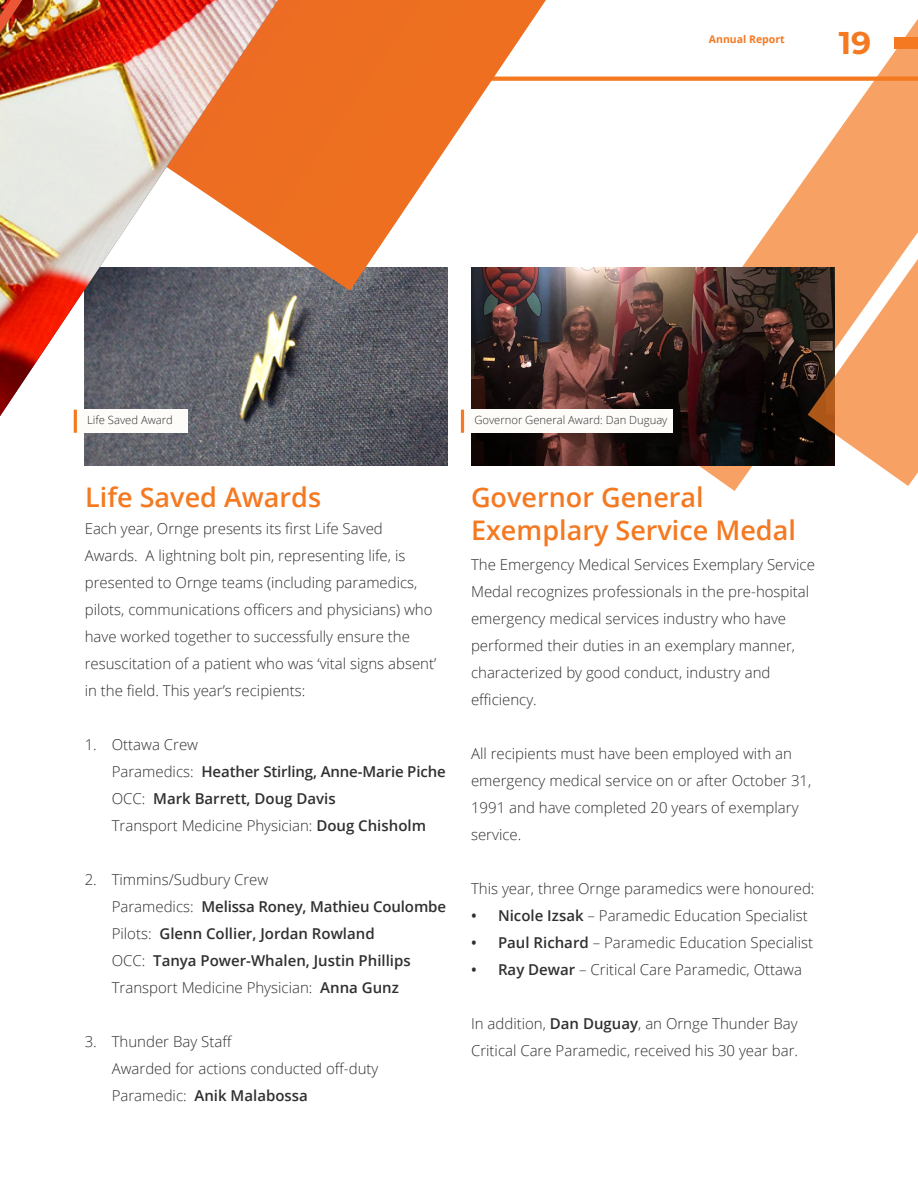
<style>
.page{position:relative;width:918px;height:1188px;background:#fff}
.page>*{position:absolute;margin:0;border:0;box-sizing:border-box;transform-origin:0 0}
.t1{font:700 31.5px "Montserrat";color:#f47921}
.Sub_Title{font:600 27px/32.4px "Open Sans";color:#f47921}
.body_text{font:300 15px/27px "Open Sans";color:#312f30}
.t2{font:600 15px/27px "Open Sans";color:#312f30}
.body_text-2{font:300 11.25px "Open Sans";color:#312f30}
.t3{font:700 10.5px "Open Sans";color:#f47921}
.s1{color:#fff}
.s2{font-weight:300}
.s3{font-weight:600}
</style>
<div class="page">
<svg style="left:546px;top:77px;width:72px;height:4px"></svg>
<svg style="left:618px;top:76px;width:174px;height:415px"></svg>
<img style="left:85px;top:291px;width:363px;height:175px">
<img style="left:471px;top:268px;width:321px;height:198px">
<svg style="left:278px;top:0;width:268px;height:291px"></svg>
<img style="left:0;top:0;width:278px;height:416px">
<svg style="left:792px;top:19px;width:126px;height:467px"></svg>
<div style="left:74px;top:410px;width:114px;height:23px;background:#fefcf9"></div>
<hr style="left:74px;top:410px;width:3px;height:23px;background:#f47921">
<div style="left:461px;top:410px;width:211px;height:23px;background:#fefcf9"></div>
<hr style="left:461px;top:410px;width:3px;height:23px;background:#f47921">
<h1 class="t1" style="left:839px;top:21px;width:34px">19</h1>
<p class="t3" style="left:709px;top:32px;width:172px">Annual Report <span class="s1">| Company Name</span></p>
<p class="body_text-2" style="left:87px;top:412px;width:87px">Life Saved Award</p>
<p class="body_text-2" style="left:474px;top:412px;width:195px">Governor General Award: Dan Duguay</p>
<p class="Sub_Title" style="left:85px;top:481px;width:238px">Life Saved Awards</p>
<p class="body_text" style="left:85px;top:515px;width:353px">Each year, Ornge presents its first Life Saved Awards. A lightning bolt pin, representing life, is presented to Ornge teams (including paramedics, pilots, communications officers and physicians) who have worked together to successfully ensure the resuscitation of a patient who was ‘vital signs absent’ in the field. This year’s recipients:</p>
<p class="t2" style="left:112px;top:731px;width:335px;text-indent:-27px"><span class="s2">1. Ottawa Crew<br>Paramedics:</span> Heather Stirling, Anne-Marie Piche <span class="s2">OCC:</span> Mark Barrett, Doug Davis<br><span class="s2">Transport Medicine Physician:</span> Doug Chisholm</p>
<p class="t2" style="left:112px;top:866px;width:336px;text-indent:-27px"><span class="s2">2. Timmins/Sudbury Crew<br>Paramedics:</span> Melissa Roney, Mathieu Coulombe <span class="s2">Pilots:</span> Glenn Collier, Jordan Rowland<br><span class="s2">OCC:</span> Tanya Power-Whalen, Justin Phillips <span class="s2">Transport Medicine Physician:</span> Anna Gunz</p>
<p class="body_text" style="left:112px;top:1028px;width:268px;text-indent:-27px">3. Thunder Bay Staff<br>Awarded for actions conducted off-duty<br>Paramedic: <span class="s3">Anik Malabossa</span></p>
<p class="Sub_Title" style="left:471px;top:481px;width:326px">Governor General<br>Exemplary Service Medal</p>
<p class="body_text" style="left:471px;top:551px;width:345px">The Emergency Medical Services Exemplary Service Medal recognizes professionals in the pre-hospital emergency medical services industry who have performed their duties in an exemplary manner, characterized by good conduct, industry and efficiency.</p>
<p class="body_text" style="left:471px;top:740px;width:342px">All recipients must have been employed with an emergency medical service on or after October 31, 1991 and have completed 20 years of exemplary service.</p>
<p class="body_text" style="left:471px;top:875px;width:345px">This year, three Ornge paramedics were honoured:</p>
<p class="body_text" style="left:471px;top:902px;width:338px"><span class="s3">• Nicole Izsak</span> – Paramedic Education Specialist</p>
<p class="body_text" style="left:471px;top:929px;width:344px"><span class="s3">• Paul Richard</span> – Paramedic Education Specialist</p>
<p class="body_text" style="left:471px;top:956px;width:332px"><span class="s3">• Ray Dewar</span> – Critical Care Paramedic, Ottawa</p>
<p class="body_text" style="left:471px;top:1010px;width:329px">In addition, <span class="s3">Dan Duguay</span>, an Ornge Thunder Bay<br>Critical Care Paramedic, received his 30 year bar.</p>
</div>
